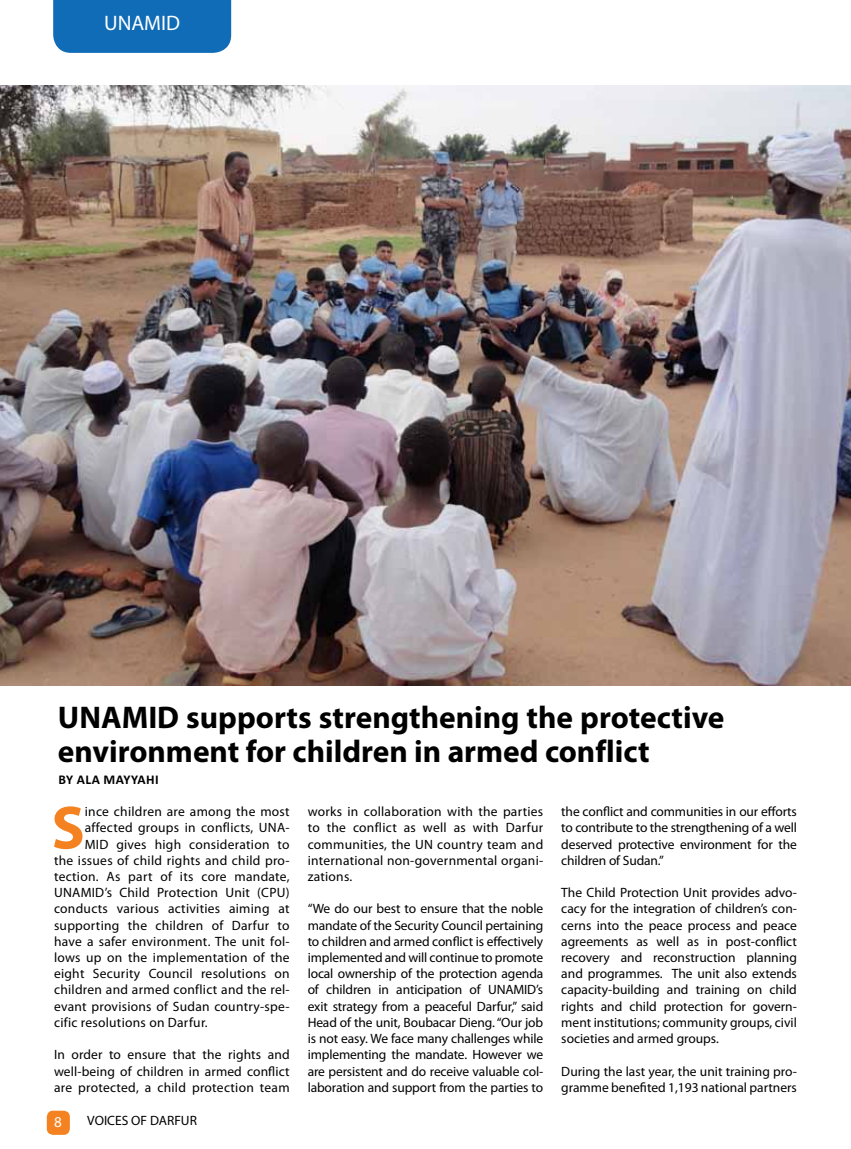
<style>
.page{position:relative;width:851px;height:1149px;background:#fff}
.page>*{position:absolute;margin:0;border:0;box-sizing:border-box;transform-origin:0 0}
.t1{font:700 61.5px "Myriad Pro";color:#f58220}
.t2{font:700 31.5px/34.5px "Myriad Pro";color:#000}
.t3{font:21px "Myriad Pro";color:#fff}
.t4{font:15px "Myriad Pro";color:#fff}
.t5{font:13.5px/16.2px "Myriad Pro";letter-spacing:.02em;color:#000;text-align:justify}
.t6{font:13.5px/16.2px "Myriad Pro";color:#000}
.t7{font:700 13.5px "Calibri";letter-spacing:.02em;color:#000}
</style>
<div class="page">
<div style="left:47px;top:1110px;width:23px;height:24px;background:#f58220;border-radius:6px"></div>
<div style="left:53px;top:0;width:178px;height:53px;background:#106cb6"></div>
<img style="left:0;top:85px;width:850px;height:600px">
<h3 class="t3" style="left:104px;top:10px;width:78px">UNAMID</h3>
<h2 class="t2" style="left:58px;top:698px;width:668px">UNAMID supports strengthening the protective environment for children in armed conflict</h2>
<p class="t7" style="left:59px;top:771px;width:102px">BY ALA mAYYAHI</p>
<h1 class="t1" style="left:52px;top:787px;width:35px">S</h1>
<p class="t5" style="left:85px;top:803px;width:206px">ince children are among the most</p>
<p class="t5" style="left:85px;top:819px;width:206px">affected groups in conflicts, UNA-</p>
<p class="t5" style="left:85px;top:835px;width:206px">MID gives high consideration to</p>
<p class="t5" style="left:54px;top:851px;width:237px">the issues of child rights and child pro-</p>
<p class="t5" style="left:54px;top:867px;width:237px">tection. As part of its core mandate,</p>
<p class="t5" style="left:54px;top:884px;width:237px">UNAMID’s Child Protection Unit (CPU)</p>
<p class="t5" style="left:54px;top:900px;width:237px">conducts various activities aiming at</p>
<p class="t5" style="left:54px;top:916px;width:237px">supporting the children of Darfur to</p>
<p class="t5" style="left:54px;top:932px;width:237px">have a safer environment. The unit fol-</p>
<p class="t5" style="left:54px;top:948px;width:237px">lows up on the implementation of the</p>
<p class="t5" style="left:54px;top:965px;width:237px">eight Security Council resolutions on</p>
<p class="t5" style="left:54px;top:981px;width:237px">children and armed conflict and the rel-</p>
<p class="t5" style="left:54px;top:997px;width:237px">evant provisions of Sudan country-spe-</p>
<p class="t5" style="left:54px;top:1013px;width:155px">cific resolutions on Darfur.</p>
<p class="t5" style="left:54px;top:1046px;width:237px">In order to ensure that the rights and well-being of children in armed conflict are protected, a child protection team</p>
<p class="t4" style="left:54px;top:1112px;width:9px">8</p>
<p class="t6" style="left:87px;top:1112px;width:111px">VOICES OF DARFUR</p>
<p class="t5" style="left:307px;top:803px;width:237px">works in collaboration with the parties to the conflict as well as with Darfur communities, the UN country team and international non-governmental organi&shy;zations.</p>
<p class="t5" style="left:307px;top:900px;width:237px">“We do our best to ensure that the noble mandate of the Security Council pertaining to children and armed conflict is effectively implemented and will continue to promote local ownership of the protection agenda of children in anticipation of UNAMID’s exit strategy from a peaceful Darfur,” said Head of the unit, Boubacar Dieng. “Our job is not easy. We face many challenges while implementing the mandate. However we are persistent and do receive valuable col&shy;laboration and support from the parties to</p>
<p class="t5" style="left:561px;top:803px;width:237px">the conflict and communities in our efforts to contribute to the strengthening of a well deserved protective environment for the children of Sudan.”</p>
<p class="t5" style="left:561px;top:884px;width:237px">The Child Protection Unit provides advo&shy;cacy for the integration of children’s con&shy;cerns into the peace process and peace agreements as well as in post-conflict recovery and reconstruction planning and programmes. The unit also extends capacity-building and training on child rights and child protection for govern&shy;ment institutions; community groups, civil societies and armed groups.</p>
<p class="t6" style="left:561px;top:1062px;width:237px">During the last year, the unit training pro&shy;gramme benefited 1,193 national partners</p>
</div>
